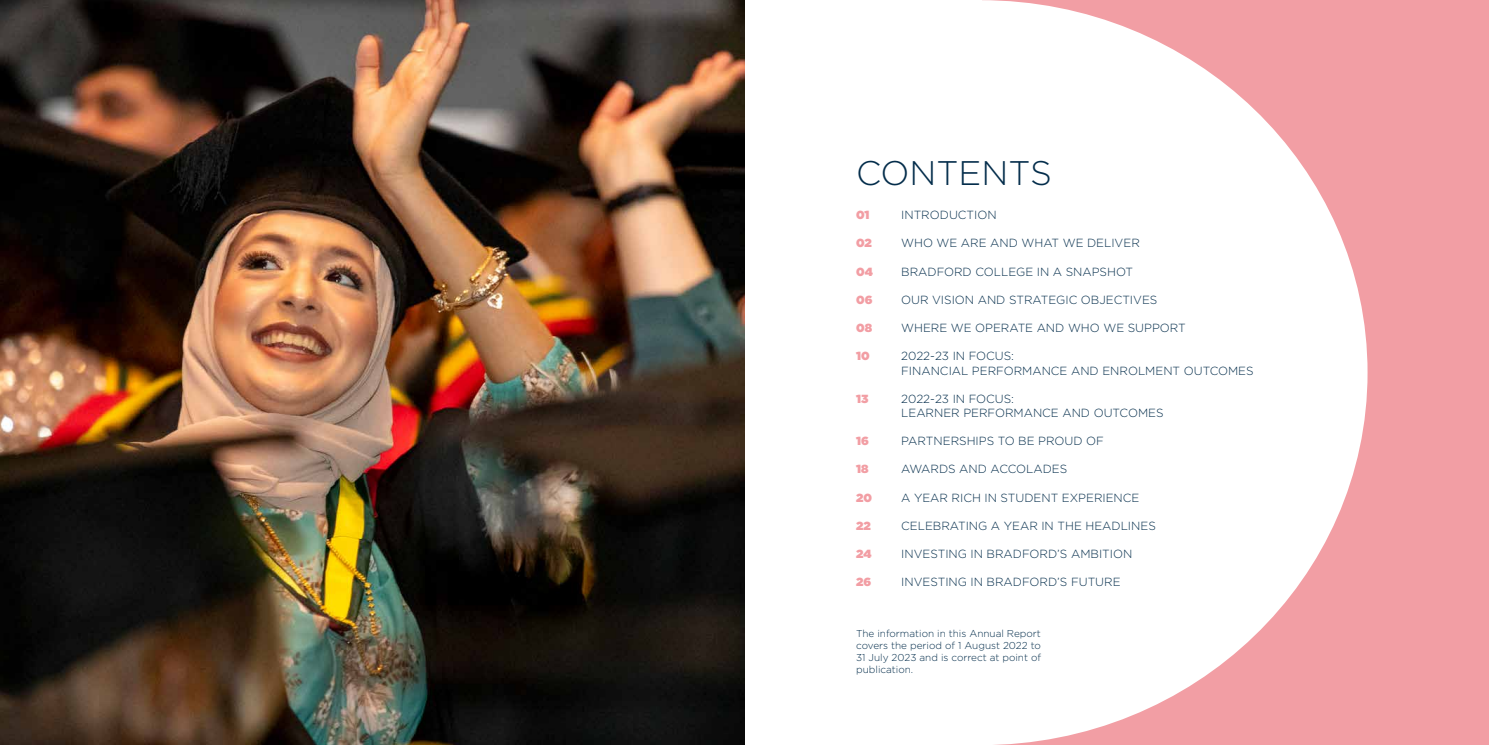
<style>
.page{position:relative;width:1489px;height:745px;background:#fff}
.page>*{position:absolute;margin:0;border:0;box-sizing:border-box;transform-origin:0 0}
.t1{font:300 34.12px "Gotham";color:#042d4b}
.t2{font:300 11.75px/14.1px "Gotham";color:#042d4b}
.t3{font:900 11.75px "Gotham";color:#f29ea4}
.t4{font:300 10px/12px "Gotham";color:#042d4b;text-align:justify}
</style>
<div class="page">
<div style="left:982px;top:0;width:506px;height:744px;background:#f29ea4"></div>
<img style="left:0;top:0;width:744px;height:744px">
<svg style="left:982px;top:0;width:385px;height:744px;fill:#fff"></svg>
<h1 class="t1" style="left:856px;top:151px;width:197px">CONTENTS</h1>
<p class="t3" style="left:856px;top:206px;width:15px">01</p>
<p class="t2" style="left:901px;top:207px;width:97px">INTRODUCTION</p>
<p class="t3" style="left:856px;top:235px;width:17px">02</p>
<p class="t2" style="left:901px;top:236px;width:240px">WHO WE ARE AND WHAT WE DELIVER</p>
<p class="t3" style="left:856px;top:263px;width:18px">04</p>
<p class="t2" style="left:901px;top:264px;width:233px">BRADFORD COLLEGE IN A SNAPSHOT</p>
<p class="t3" style="left:856px;top:291px;width:18px">06</p>
<p class="t2" style="left:901px;top:292px;width:258px">OUR VISION AND STRATEGIC OBJECTIVES</p>
<p class="t3" style="left:856px;top:319px;width:17px">08</p>
<p class="t2" style="left:901px;top:320px;width:286px">WHERE WE OPERATE AND WHO WE SUPPORT</p>
<p class="t3" style="left:856px;top:347px;width:15px">10</p>
<p class="t2" style="left:901px;top:348px;width:354px">2022-23 IN FOCUS:<br>FINANCIAL PERFORMANCE AND ENROLMENT OUTCOMES</p>
<p class="t3" style="left:856px;top:390px;width:14px">13</p>
<p class="t2" style="left:901px;top:391px;width:264px">2022-23 IN FOCUS:<br>LEARNER PERFORMANCE AND OUTCOMES</p>
<p class="t3" style="left:856px;top:432px;width:14px">16</p>
<p class="t2" style="left:901px;top:433px;width:204px">PARTNERSHIPS TO BE PROUD OF</p>
<p class="t3" style="left:856px;top:460px;width:14px">18</p>
<p class="t2" style="left:901px;top:461px;width:168px">AWARDS AND ACCOLADES</p>
<p class="t3" style="left:856px;top:488px;width:17px">20</p>
<p class="t2" style="left:901px;top:489px;width:240px">A YEAR RICH IN STUDENT EXPERIENCE</p>
<p class="t3" style="left:856px;top:517px;width:16px">22</p>
<p class="t2" style="left:901px;top:518px;width:256px">CELEBRATING A YEAR IN THE HEADLINES</p>
<p class="t3" style="left:856px;top:545px;width:17px">24</p>
<p class="t2" style="left:901px;top:546px;width:233px">INVESTING IN BRADFORD’S AMBITION</p>
<p class="t3" style="left:856px;top:573px;width:17px">26</p>
<p class="t2" style="left:901px;top:574px;width:221px">INVESTING IN BRADFORD’S FUTURE</p>
<p class="t4" style="left:856px;top:626px;width:186px">The information in this Annual Report covers the period of 1 August 2022 to 31 July 2023 and is correct at point of publication.</p>
</div>
